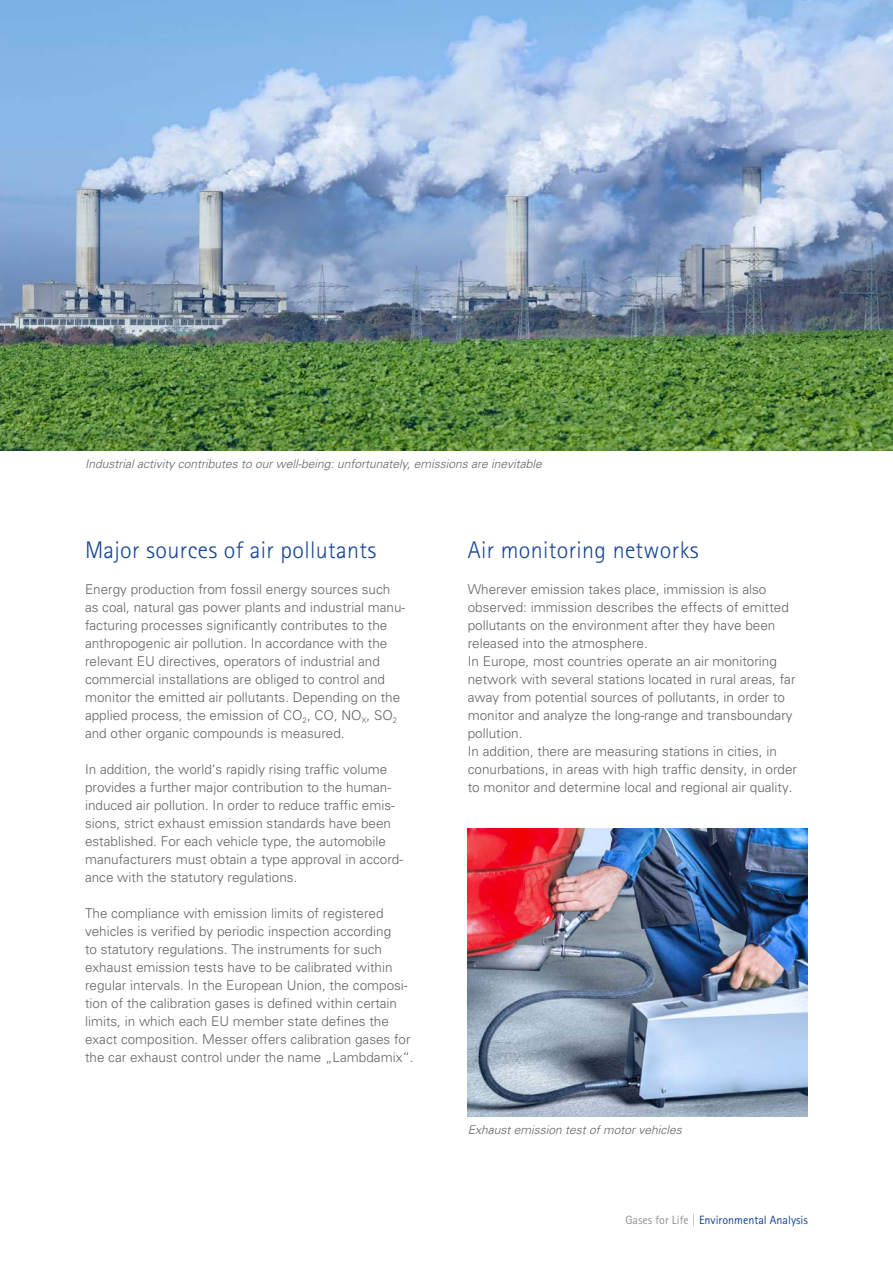
<style>
.page{position:relative;width:893px;height:1263px;background:#fff}
.page>*{position:absolute;margin:0;border:0;box-sizing:border-box;transform-origin:0 0}
.t1{font:300 24px "AT Rotis Sans Serif";letter-spacing:.015em;color:#134395}
.t2{font:300 13.5px/18px "Univers CE";color:#646363}
.t3{font:italic 300 12px "Univers";color:#646363}
.t4{font:12px "AT Rotis Sans Serif";color:#134395}
.s1{color:#929292}
</style>
<div class="page">
<img style="left:0;top:0;width:893px;height:450px">
<img style="left:468px;top:828px;width:340px;height:288px">
<p class="t3" style="left:85px;top:457px;width:458px">Industrial activity contributes to our well-being: unfortunately, emissions are inevitable</p>
<h1 class="t1" style="left:85px;top:536px;width:293px">Major sources of air pollutants</h1>
<p class="t2" style="left:85px;top:580px;width:322px">Energy production from fossil energy sources such as coal, natural gas power plants and industrial manu&shy;facturing processes significantly contributes to the anthropogenic air pollution. In accordance with the relevant EU directives, operators of industrial and commercial installations are obliged to control and monitor the emitted air pollutants. Depending on the applied process, the emission of CO<sub>2</sub>, CO, NO<sub>X</sub>, SO<sub>2 </sub>and other organic compounds is measured.</p>
<p class="t2" style="left:85px;top:760px;width:320px">In addition, the world‘s rapidly rising traffic volume provides a further major contribution to the human&shy;induced air pollution. In order to reduce traffic emis&shy;sions, strict exhaust emission standards have been established. For each vehicle type, the automobile manufacturers must obtain a type approval in accord&shy;ance with the statutory regulations.</p>
<p class="t2" style="left:85px;top:904px;width:330px">The compliance with emission limits of registered vehicles is verified by periodic inspection according<br>to statutory regulations. The instruments for such exhaust emission tests have to be calibrated within regular intervals. In the European Union, the composi&shy;tion of the calibration gases is defined within certain limits, in which each EU member state defines the exact composition. Messer offers calibration gases for the car exhaust control under the name „Lambdamix“.</p>
<h1 class="t1" style="left:468px;top:536px;width:232px">Air monitoring networks</h1>
<p class="t2" style="left:468px;top:580px;width:331px">Wherever emission takes place, immission is also observed: immission describes the effects of emitted pollutants on the environment after they have been released into the atmosphere.<br>In Europe, most countries operate an air monitoring network with several stations located in rural areas, far away from potential sources of pollutants, in order to monitor and analyze the long-range and transboundary pollution.<br>In addition, there are measuring stations in cities, in conurbations, in areas with high traffic density, in order to monitor and determine local and regional air quality.</p>
<p class="t3" style="left:468px;top:1123px;width:216px">Exhaust emission test of motor vehicles</p>
<p class="t4" style="left:625px;top:1213px;width:184px"><span class="s1">Gases for Life |</span> Environmental Analysis</p>
</div>
